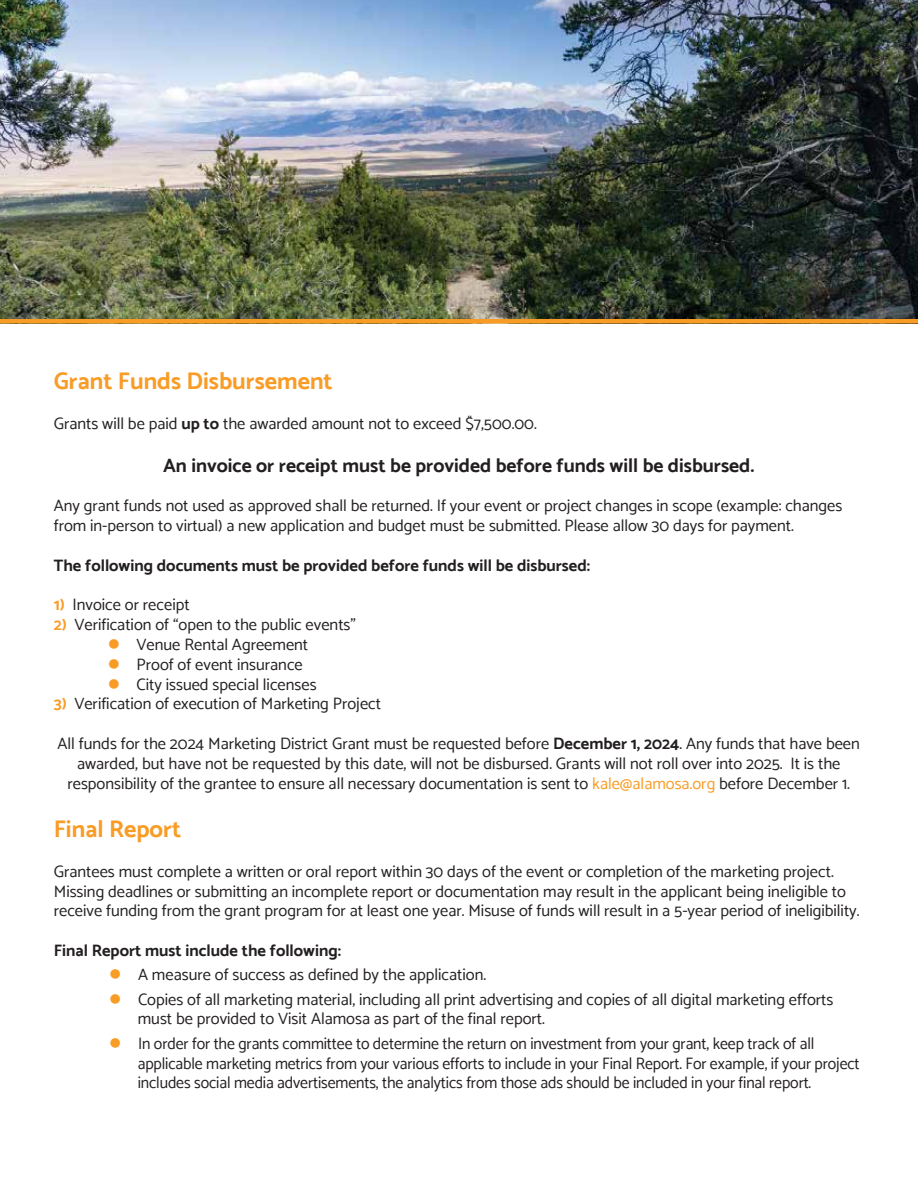
<style>
.page{position:relative;width:918px;height:1188px;background:#fff}
.page>*{position:absolute;margin:0;border:0;box-sizing:border-box;transform-origin:0 0}
.t1{font:700 24px "Catamaran";color:#f99c26}
.t2{font:700 19.5px "Catamaran";color:#231f20}
.t3{font:16.5px/19.8px "Catamaran";color:#231f20}
.t4{font:16.5px/19.8px "Catamaran";color:#231f20;scale:.96 1}
.t5{font:700 16.5px "Catamaran";color:#231f20}
.s1{font-weight:700}
.s2{font-weight:700;color:#f99c26}
.s3{color:#f99c26}
</style>
<div class="page">
<img style="left:0;top:0;width:918px;height:319px">
<div style="left:0;top:319px;width:918px;height:5px;background:#f99c26"></div>
<h1 class="t1" style="left:54px;top:367px;width:281px">Grant Funds Disbursement</h1>
<p class="t3" style="left:54px;top:413px;width:485px">Grants will be paid <span class="s1">up to</span> the awarded amount not to exceed $7,500.00.</p>
<p class="t2" style="left:163px;top:454px;width:593px">An invoice or receipt must be provided before funds will be disbursed.</p>
<p class="t3" style="left:54px;top:496px;width:790px">Any grant funds not used as approved shall be returned. If your event or project changes in scope (example: changes from in-person to virtual) a new application and budget must be submitted. Please allow 30 days for payment.</p>
<p class="t5" style="left:54px;top:555px;width:538px">The following documents must be provided before funds will be disbursed:</p>
<p class="t3" style="left:54px;top:595px;width:137px"><span class="s2">1)</span> Invoice or receipt</p>
<p class="t3" style="left:54px;top:615px;width:304px"><span class="s2">2)</span> Verification of “open to the public events”</p>
<p class="t3" style="left:108px;top:634px;width:202px"><span class="s3">●</span> Venue Rental Agreement</p>
<p class="t3" style="left:108px;top:654px;width:197px"><span class="s3">●</span> Proof of event insurance</p>
<p class="t3" style="left:108px;top:674px;width:210px"><span class="s3">●</span> City issued special licenses</p>
<p class="t3" style="left:54px;top:694px;width:329px"><span class="s2">3)</span> Verification of execution of Marketing Project</p>
<p class="t3" style="left:58px;top:733px;width:804px;text-align:center">All funds for the 2024 Marketing District Grant must be requested before <span class="s1">December 1, 2024</span>. Any funds that have been awarded, but have not be requested by this date, will not be disbursed. Grants will not roll over into 2025. It is the responsibility of the grantee to ensure all necessary documentation is sent to <span class="s3">kale@alamosa.org</span> before December 1.</p>
<h1 class="t1" style="left:54px;top:815px;width:129px">Final Report</h1>
<p class="t3" style="left:54px;top:861px;width:807px">Grantees must complete a written or oral report within 30 days of the event or completion of the marketing project.<br>Missing deadlines or submitting an incomplete report or documentation may result in the applicant being ineligible to receive funding from the grant program for at least one year. Misuse of funds will result in a 5-year period of ineligibility.</p>
<p class="t5" style="left:54px;top:941px;width:289px">Final Report must include the following:</p>
<p class="t3" style="left:109px;top:965px;width:379px"><span class="s3">●</span> A measure of success as defined by the application.</p>
<p class="t3" style="left:138px;top:989px;width:697px;text-indent:-29px"><span class="s3">●</span> Copies of all marketing material, including all print advertising and copies of all digital marketing efforts must be provided to Visit Alamosa as part of the final report.</p>
<p class="t4" style="left:138px;top:1033px;width:754px;text-indent:-28px"><span class="s3">●</span> In order for the grants committee to determine the return on investment from your grant, keep track of all applicable marketing metrics from your various efforts to include in your Final Report. For example, if your project includes social media advertisements, the analytics from those ads should be included in your final report.</p>
</div>
